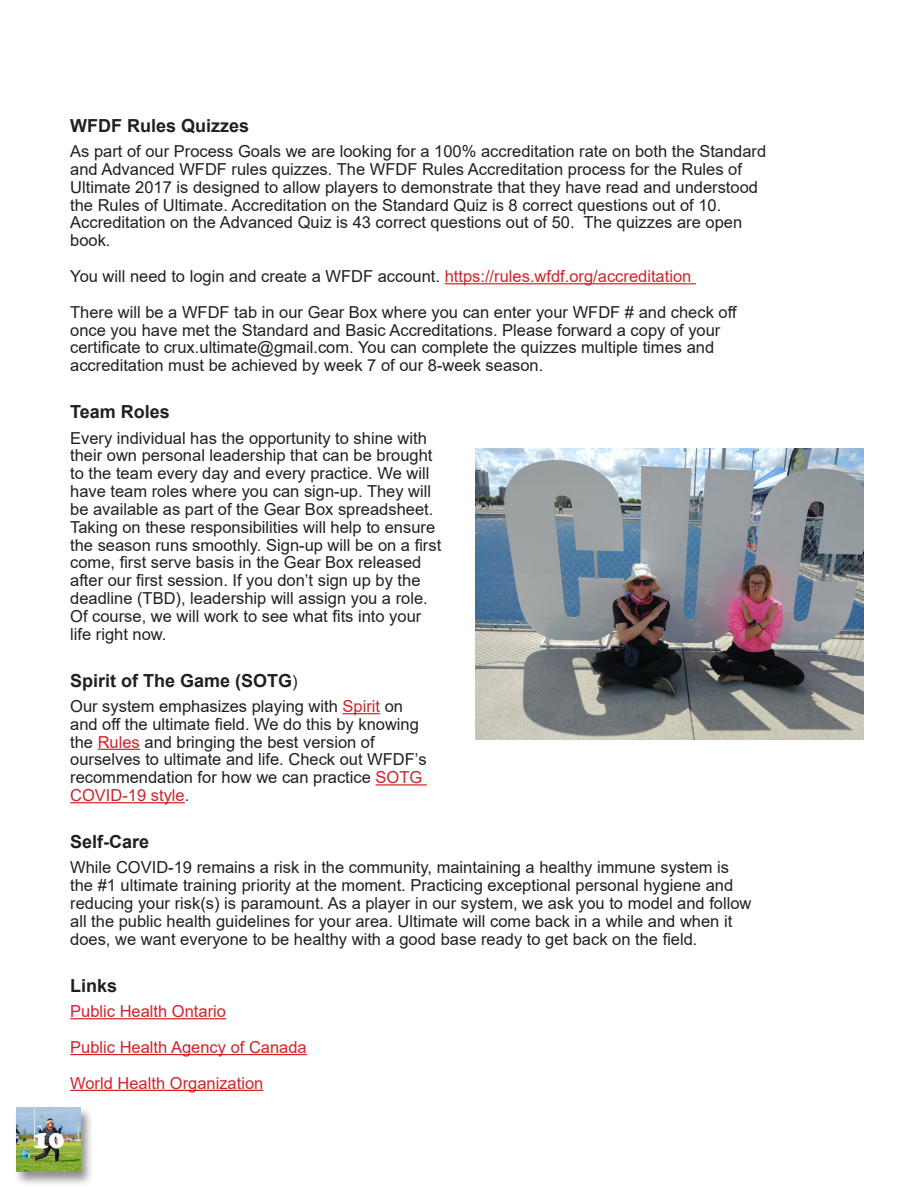
<style>
.page{position:relative;width:918px;height:1188px;background:#fff}
.page>*{position:absolute;margin:0;border:0;box-sizing:border-box;transform-origin:0 0}
.t1{font:900 27px "Cooper";color:#fff}
.Sub_heading{font:700 18px "Arial";color:#231f20}
.t2{font:16.5px/17.9px "Arial";color:#231f20}
.t3{font:16.5px "Arial";color:#d1232a}
.s1{color:#d1232a}
.s2{font-weight:400;font-size:16.5px}
</style>
<div class="page">
<div style="left:13px;top:1107px;width:80px;height:80px;background:#231f20;opacity:.5"></div>
<img style="left:17px;top:1107px;width:64px;height:64px">
<hr style="left:445px;top:283px;width:251px;height:1px;background:#d1232a">
<hr style="left:343px;top:713px;width:37px;height:1px;background:#d1232a">
<hr style="left:98px;top:749px;width:42px;height:1px;background:#d1232a">
<hr style="left:376px;top:784px;width:51px;height:2px;background:#d1232a">
<hr style="left:70px;top:802px;width:115px;height:1px;background:#d1232a">
<hr style="left:70px;top:1018px;width:156px;height:1px;background:#d1232a">
<hr style="left:70px;top:1054px;width:237px;height:1px;background:#d1232a">
<hr style="left:70px;top:1090px;width:193px;height:1px;background:#d1232a">
<img style="left:476px;top:449px;width:388px;height:290px">
<p class="Sub_heading" style="left:70px;top:113px;width:181px">WFDF Rules Quizzes</p>
<p class="t2" style="left:70px;top:142px;width:698px">As part of our Process Goals we are looking for a 100% accreditation rate on both the Standard and Advanced WFDF rules quizzes. The WFDF Rules Accreditation process for the Rules of Ultimate 2017 is designed to allow players to demonstrate that they have read and understood the Rules of Ultimate. Accreditation on the Standard Quiz is 8 correct questions out of 10.<br>Accreditation on the Advanced Quiz is 43 correct questions out of 50. The quizzes are open book.</p>
<p class="t2" style="left:70px;top:267px;width:623px">You will need to login and create a WFDF account. <span class="s1">https://rules.wfdf.org/accreditation</span></p>
<p class="t2" style="left:70px;top:303px;width:668px">There will be a WFDF tab in our Gear Box where you can enter your WFDF # and check off once you have met the Standard and Basic Accreditations. Please forward a copy of your certificate to crux.ultimate@gmail.com. You can complete the quizzes multiple times and accreditation must be achieved by week 7 of our 8-week season.</p>
<p class="Sub_heading" style="left:70px;top:399px;width:101px">Team Roles</p>
<p class="t2" style="left:70px;top:429px;width:373px">Every individual has the opportunity to shine with their own personal leadership that can be brought to the team every day and every practice. We will have team roles where you can sign-up. They will be available as part of the Gear Box spreadsheet.<br>Taking on these responsibilities will help to ensure the season runs smoothly. Sign-up will be on a first come, first serve basis in the Gear Box released after our first session. If you don’t sign up by the deadline (TBD), leadership will assign you a role.<br>Of course, we will work to see what fits into your life right now.</p>
<p class="Sub_heading" style="left:70px;top:668px;width:229px">Spirit of The Game (SOTG<span class="s2">)</span></p>
<p class="t2" style="left:70px;top:697px;width:358px">Our system emphasizes playing with <span class="s1">Spirit</span> on and off the ultimate field. We do this by knowing the <span class="s1">Rules</span> and bringing the best version of ourselves to ultimate and life. Check out WFDF’s recommendation for how we can practice <span class="s1">SOTG COVID-19 style</span>.</p>
<p class="Sub_heading" style="left:70px;top:829px;width:81px">Self-Care</p>
<p class="t2" style="left:70px;top:859px;width:683px">While COVID-19 remains a risk in the community, maintaining a healthy immune system is the #1 ultimate training priority at the moment. Practicing exceptional personal hygiene and reducing your risk(s) is paramount. As a player in our system, we ask you to model and follow all the public health guidelines for your area. Ultimate will come back in a while and when it does, we want everyone to be healthy with a good base ready to get back on the field.</p>
<p class="Sub_heading" style="left:70px;top:973px;width:49px">Links</p>
<p class="t3" style="left:70px;top:1000px;width:157px">Public Health Ontario</p>
<p class="t3" style="left:70px;top:1036px;width:238px">Public Health Agency of Canada</p>
<p class="t3" style="left:70px;top:1071px;width:195px">World Health Organization</p>
<h1 class="t1" style="left:33px;top:1123px;width:33px">10</h1>
</div>
